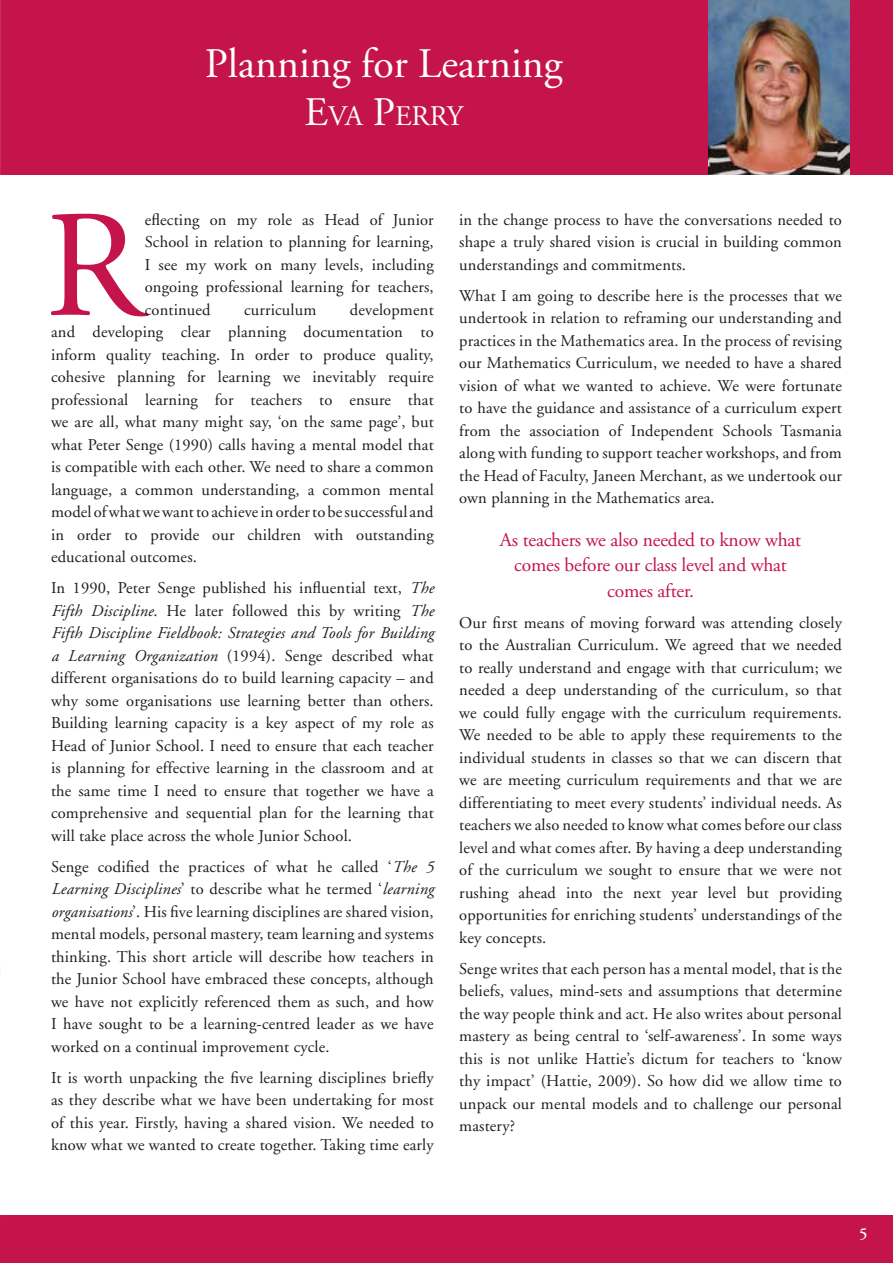
<style>
.page{position:relative;width:893px;height:1263px;background:#fff}
.page>*{position:absolute;margin:0;border:0;box-sizing:border-box;transform-origin:0 0}
.Body_Copy{font:152.25px "Adobe Garamond";color:#c4144b}
.t1{font:42px "Adobe Garamond";color:#fff}
.Author{font:28.35px "Adobe Garamond";color:#fff}
.Pull_out{font:19.5px/25.5px "Adobe Garamond";letter-spacing:-.01em;color:#c4144b;text-align:center}
.Body_Copy-2{font:16.5px/22.5px "Adobe Garamond";letter-spacing:.01em;color:#1d1d1b;text-align:justify}
.t2{font:600 16.5px "Adobe Garamond";color:#fff}
.s1{font-size:40.5px}
.s2{font-style:italic}
</style>
<div class="page">
<div style="left:0;top:1215px;width:893px;height:48px;background:#c4144b"></div>
<div style="left:0;top:0;width:893px;height:174px;background:#c4144b"></div>
<img style="left:708px;top:0;width:141px;height:174px">
<img style="left:0;top:0;width:1px;height:1217px">
<p class="t1" style="left:205px;top:42px;width:359px">Planning for Learning</p>
<p class="Author" style="left:304px;top:101px;width:160px"><span class="s1">E</span>VA <span class="s1">P</span>ERRY</p>
<p class="Body_Copy-2" style="left:145px;top:209px;width:290px">eflecting on my role as Head of Junior School in relation to planning for learning, I see my work on many levels, including ongoing professional learning for teachers, continued</p>
<p class="Body_Copy" style="left:45px;top:185px;width:100px">R</p>
<p class="Body_Copy-2" style="left:51px;top:299px;width:384px;text-indent:299px">development and developing clear planning documentation to inform quality teaching. In order to produce quality, cohesive planning for learning we inevitably require professional learning for teachers to ensure that we are all, what many might say, ‘on the same page’, but what Peter Senge (1990) calls having a mental model that is compatible with each other. We need to share a common language, a common understanding, a common mental model of what we want to achieve in order to be successful and in order to provide our children with outstanding educational outcomes.</p>
<p class="Body_Copy-2" style="left:51px;top:577px;width:384px">In 1990, Peter Senge published his influential text, <span class="s2">The Fifth Discipline</span>. He later followed this by writing <span class="s2">The Fifth Discipline Fieldbook: Strategies and Tools for Building a Learning Organization</span> (1994). Senge described what different organisations do to build learning capacity – and why some organisations use learning better than others.<br>Building learning capacity is a key aspect of my role as Head of Junior School. I need to ensure that each teacher is planning for effective learning in the classroom and at the same time I need to ensure that together we have a comprehensive and sequential plan for the learning that will take place across the whole Junior School.</p>
<p class="Body_Copy-2" style="left:51px;top:856px;width:384px">Senge codified the practices of what he called ‘<span class="s2">The 5<br>Learning Disciplines</span>’ to describe what he termed ‘<span class="s2">learning organisations</span>’. His five learning disciplines are shared vision, mental models, personal mastery, team learning and systems thinking. This short article will describe how teachers in the Junior School have embraced these concepts, although we have not explicitly referenced them as such, and how I have sought to be a learning-centred leader as we have worked on a continual improvement cycle.</p>
<p class="Body_Copy-2" style="left:51px;top:1067px;width:384px">It is worth unpacking the five learning disciplines briefly as they describe what we have been undertaking for most of this year. Firstly, having a shared vision. We needed to know what we wanted to create together. Taking time early</p>
<p class="Body_Copy-2" style="left:244px;top:299px;width:74px">curriculum</p>
<p class="Body_Copy-2" style="left:459px;top:209px;width:384px">in the change process to have the conversations needed to shape a truly shared vision is crucial in building common understandings and commitments.</p>
<p class="Body_Copy-2" style="left:459px;top:285px;width:384px">What I am going to describe here is the processes that we undertook in relation to reframing our understanding and practices in the Mathematics area. In the process of revising our Mathematics Curriculum, we needed to have a shared vision of what we wanted to achieve. We were fortunate to have the guidance and assistance of a curriculum expert from the association of Independent Schools Tasmania along with funding to support teacher workshops, and from the Head of Faculty, Janeen Merchant, as we undertook our own planning in the Mathematics area.</p>
<p class="Pull_out" style="left:500px;top:527px;width:303px">As teachers we also needed to know what comes before our class level and what comes after.</p>
<p class="Body_Copy-2" style="left:459px;top:612px;width:384px">Our first means of moving forward was attending closely to the Australian Curriculum. We agreed that we needed to really understand and engage with that curriculum; we needed a deep understanding of the curriculum, so that we could fully engage with the curriculum requirements.<br>We needed to be able to apply these requirements to the individual students in classes so that we can discern that we are meeting curriculum requirements and that we are differentiating to meet every students’ individual needs. As teachers we also needed to know what comes before our class level and what comes after. By having a deep understanding of the curriculum we sought to ensure that we were not rushing ahead into the next year level but providing opportunities for enriching students’ understandings of the key concepts.</p>
<p class="Body_Copy-2" style="left:459px;top:958px;width:384px">Senge writes that each person has a mental model, that is the beliefs, values, mind-sets and assumptions that determine the way people think and act. He also writes about personal mastery as being central to ‘self-awareness’. In some ways this is not unlike Hattie’s dictum for teachers to ‘know thy impact’ (Hattie, 2009). So how did we allow time to unpack our mental models and to challenge our personal mastery?</p>
<p class="t2" style="left:859px;top:1225px;width:10px">5</p>
</div>
